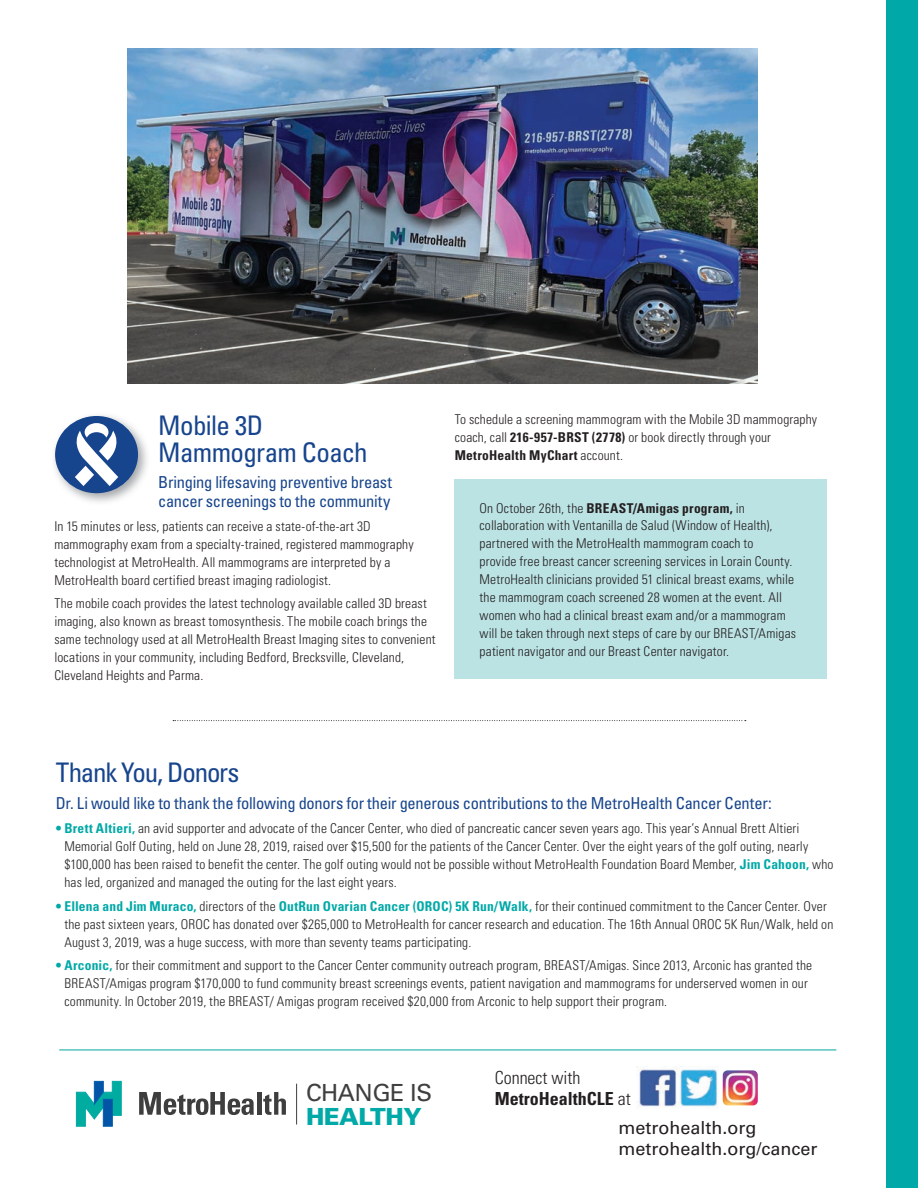
<style>
.page{position:relative;width:918px;height:1188px;background:#fff}
.page>*{position:absolute;margin:0;border:0;box-sizing:border-box;transform-origin:0 0}
.t1{font:condensed 27px/27px "Univers";letter-spacing:-.025em;color:#17458d}
.t2{font:condensed 27px "Univers";letter-spacing:-.045em;color:#17458d}
.t3{font:23.55px "Univers";letter-spacing:-.02em;color:#3f3f40}
.t4{font:900 23.55px "Univers";letter-spacing:-.02em;color:#00a9a7}
.t5{font:18px/21.6px "Univers";color:#231f20}
.t6{font:700 condensed 18px "Univers";color:#231f20}
.t7{font:300 condensed 18px "Univers";color:#231f20}
.t8{font:condensed 16.5px/19.5px "Univers";letter-spacing:-.015em;color:#17458d}
.t9{font:300 condensed 13.5px/18px "Univers";letter-spacing:.01em;color:#242424}
.t10{font:300 condensed 13.5px/18px "Univers";letter-spacing:.01em;color:#231f20}
.s1{font-weight:700}
.s2{font-weight:700;color:#00a9a7}
.s3{font-weight:300}
</style>
<div class="page">
<img style="left:638px;top:1068px;width:80px;height:40px">
<svg style="left:76px;top:1081px;width:45px;height:45px"></svg>
<div style="left:103px;top:1099px;width:9px;height:27px;background:#0154a6"></div>
<div style="left:103px;top:1099px;width:9px;height:27px;border:1px solid #015dab"></div>
<svg style="left:139px;top:1092px;width:115px;height:23px"></svg>
<hr style="left:257px;top:1092px;width:4px;height:23px;background:#3e3e3f">
<svg style="left:263px;top:1092px;width:23px;height:23px"></svg>
<hr style="left:296px;top:1084px;width:1px;height:40px;background:#3f3f40">
<img style="left:723px;top:1070px;width:35px;height:35px">
<hr style="left:59px;top:1050px;width:777px;height:1px;background:#00a59a">
<div style="left:886px;top:0;width:32px;height:1188px;background:#00a9a7"></div>
<div style="left:455px;top:479px;width:372px;height:200px;background:#bce3e4"></div>
<svg style="left:173px;top:720px;width:573px;height:1px"></svg>
<img style="left:127px;top:48px;width:631px;height:336px">
<img style="left:54px;top:415px;width:93px;height:87px">
<div style="left:55px;top:416px;width:83px;height:77px;background:#17458d;border-radius:50%"></div>
<svg style="left:71px;top:423px;width:51px;height:63px"></svg>
<h1 class="t1" style="left:158px;top:411px;width:211px">Mobile 3D<br>Mammogram Coach</h1>
<p class="t8" style="left:158px;top:472px;width:235px">Bringing lifesaving preventive breast cancer screenings to the community</p>
<p class="t10" style="left:54px;top:517px;width:361px">In 15 minutes or less, patients can receive a state-of-the-art 3D mammography exam from a specialty-trained, registered mammography technologist at MetroHealth. All mammograms are interpreted by a MetroHealth board certified breast imaging radiologist.</p>
<p class="t10" style="left:54px;top:594px;width:383px">The mobile coach provides the latest technology available called 3D breast imaging, also known as breast tomosynthesis. The mobile coach brings the same technology used at all MetroHealth Breast Imaging sites to convenient locations in your community, including Bedford, Brecksville, Cleveland, Cleveland Heights and Parma.</p>
<p class="t10" style="left:455px;top:410px;width:364px">To schedule a screening mammogram with the Mobile 3D mammography coach, call <span class="s1">216-957-BRST (2778)</span> or book directly through your<br><span class="s1">MetroHealth MyChart</span> account.</p>
<p class="t10" style="left:480px;top:499px;width:318px">On October 26th, the <span class="s1">BREAST/Amigas program,</span> in collaboration with Ventanilla de Salud (Window of Health), partnered with the MetroHealth mammogram coach to<br>provide free breast cancer screening services in Lorain County.<br>MetroHealth clinicians provided 51 clinical breast exams, while the mammogram coach screened 28 women at the event. All women who had a clinical breast exam and/or a mammogram will be taken through next steps of care by our BREAST/Amigas patient navigator and our Breast Center navigator.</p>
<h1 class="t2" style="left:56px;top:756px;width:185px">Thank You, Donors</h1>
<p class="t8" style="left:56px;top:793px;width:717px">Dr. Li would like to thank the following donors for their generous contributions to the MetroHealth Cancer Center:</p>
<p class="t9" style="left:64px;top:820px;width:771px;text-indent:-9px"><span class="s2">• Brett Altieri,</span> an avid supporter and advocate of the Cancer Center, who died of pancreatic cancer seven years ago. This year’s Annual Brett Altieri Memorial Golf Outing, held on June 28, 2019, raised over $15,500 for the patients of the Cancer Center. Over the eight years of the golf outing, nearly $100,000 has been raised to benefit the center. The golf outing would not be possible without MetroHealth Foundation Board Member, <span class="s2">Jim Cahoon,</span> who has led, organized and managed the outing for the last eight years.</p>
<p class="t9" style="left:64px;top:897px;width:770px;text-indent:-9px"><span class="s2">• Ellena and Jim Muraco,</span> directors of the <span class="s2">OutRun Ovarian Cancer (OROC) 5K Run/Walk,</span> for their continued commitment to the Cancer Center. Over the past sixteen years, OROC has donated over $265,000 to MetroHealth for cancer research and education. The 16th Annual OROC 5K Run/Walk, held on<br>August 3, 2019, was a huge success, with more than seventy teams participating.</p>
<p class="t9" style="left:64px;top:956px;width:749px;text-indent:-9px"><span class="s2">• Arconic,</span> for their commitment and support to the Cancer Center community outreach program, BREAST/Amigas. Since 2013, Arconic has granted the<br>BREAST/Amigas program $170,000 to fund community breast screenings events, patient navigation and mammograms for underserved women in our community. In October 2019, the BREAST/ Amigas program received $20,000 from Arconic to help support their program.</p>
<h3 class="t7" style="left:495px;top:1067px;width:87px">Connect with</h3>
<h2 class="t3" style="left:306px;top:1078px;width:128px">CHANGE IS</h2>
<h3 class="t6" style="left:495px;top:1088px;width:137px">MetroHealthCLE <span class="s3">at</span></h3>
<h2 class="t4" style="left:306px;top:1101px;width:117px">HEALTHY</h2>
<h3 class="t5" style="left:618px;top:1117px;width:201px">metrohealth.org metrohealth.org/cancer</h3>
</div>
